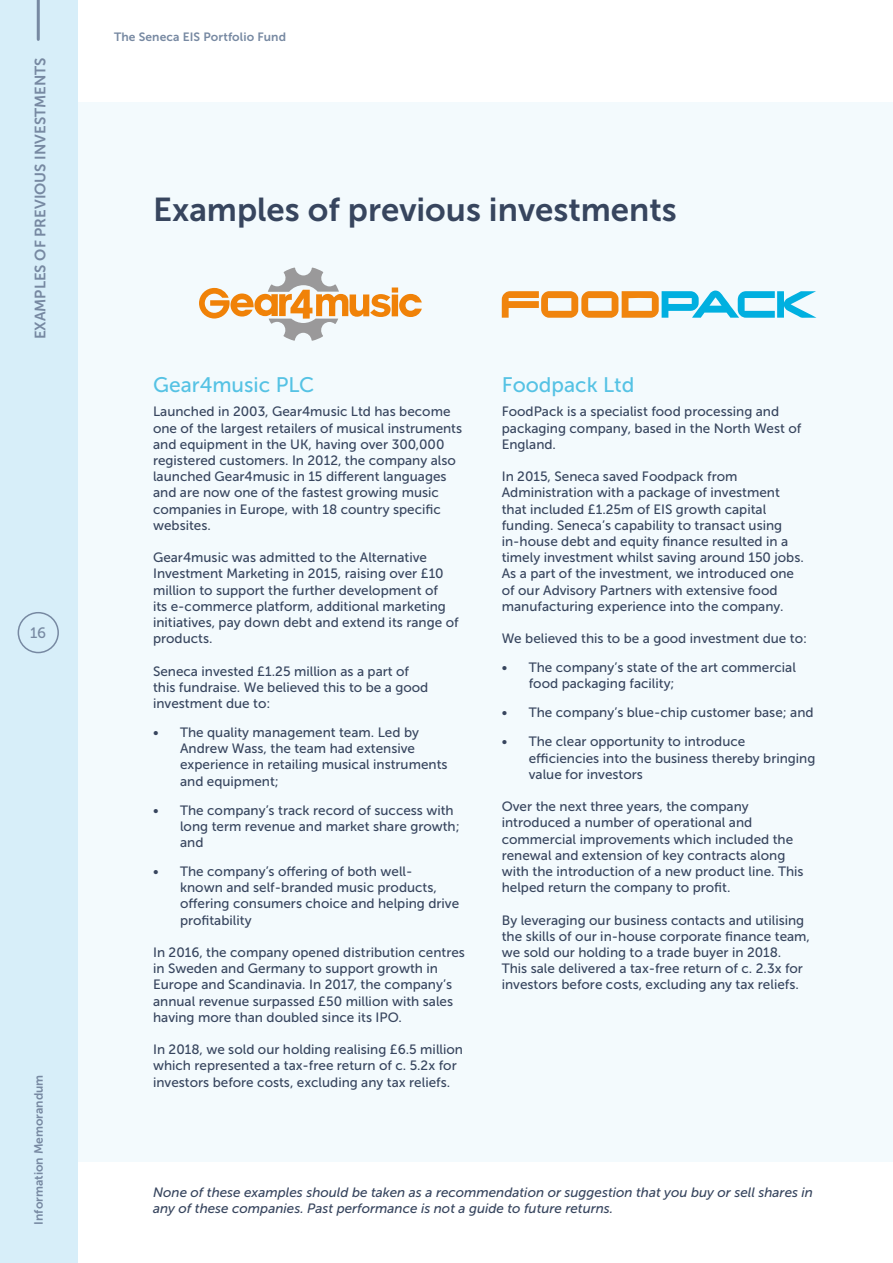
<style>
.page{position:relative;width:893px;height:1263px;background:#fff}
.page>*{position:absolute;margin:0;border:0;box-sizing:border-box;transform-origin:0 0}
.t1{font:33px "Museo Sans 700";color:#37455e}
.t2{font:21px "Museo Sans 500";color:#55c2e4}
.t3{font:15px "Museo Sans 700";color:#7789a2}
.t4{font:15px "Museo Sans 500";color:#7789a2}
.t5{font:13.5px/16.2px "Museo Sans 500";color:#37455e}
.t6{font:italic 13.5px/16.2px "Museo Sans 500";color:#37455e}
.t7{font:12px "Museo Sans 700";letter-spacing:.005em;color:#7789a2}
</style>
<div class="page">
<div style="left:78px;top:102px;width:815px;height:1059px;background:#f3fafd"></div>
<svg style="left:199px;top:268px;width:223px;height:73px"></svg>
<svg style="left:502px;top:290px;width:314px;height:28px"></svg>
<div style="left:0;top:0;width:78px;height:1263px;background:#d7eef9"></div>
<div style="left:18px;top:612px;width:41px;height:41px;border:2px solid #7789a2;border-radius:50%"></div>
<hr style="left:37px;top:0;width:3px;height:39px;background:#7789a2">
<p class="t3" style="left:32px;top:339px;width:283px;rotate:-90deg">EXAMPLES OF PREVIOUS INVESTMENTS</p>
<p class="t4" style="left:30px;top:625px;width:18px">16</p>
<p class="t7" style="left:32px;top:1225px;width:151px;rotate:-90deg">Information Memorandum</p>
<p class="t7" style="left:114px;top:30px;width:173px">The Seneca EIS Portfolio Fund</p>
<h1 class="t1" style="left:153px;top:191px;width:525px">Examples of previous investments</h1>
<h2 class="t2" style="left:153px;top:373px;width:163px">Gear4music PLC</h2>
<p class="t5" style="left:153px;top:404px;width:311px">Launched in 2003, Gear4music Ltd has become one of the largest retailers of musical instruments and equipment in the UK, having over 300,000 registered customers. In 2012, the company also launched Gear4music in 15 different languages and are now one of the fastest growing music companies in Europe, with 18 country specific websites.</p>
<p class="t5" style="left:153px;top:549px;width:307px">Gear4music was admitted to the Alternative Investment Marketing in 2015, raising over £10 million to support the further development of<br>its e-commerce platform, additional marketing initiatives, pay down debt and extend its range of products.</p>
<p class="t5" style="left:153px;top:663px;width:277px">Seneca invested £1.25 million as a part of this fundraise. We believed this to be a good investment due to:</p>
<p class="t5" style="left:180px;top:724px;width:269px;text-indent:-27px">• The quality management team. Led by Andrew Wass, the team had extensive experience in retailing musical instruments and equipment;</p>
<p class="t5" style="left:180px;top:802px;width:281px;text-indent:-27px">• The company’s track record of success with long term revenue and market share growth; and</p>
<p class="t5" style="left:180px;top:863px;width:281px;text-indent:-27px">• The company’s offering of both well-<br>known and self-branded music products, offering consumers choice and helping drive profitability</p>
<p class="t5" style="left:153px;top:944px;width:313px">In 2016, the company opened distribution centres in Sweden and Germany to support growth in Europe and Scandinavia. In 2017, the company’s annual revenue surpassed £50 million with sales having more than doubled since its IPO.</p>
<p class="t5" style="left:153px;top:1041px;width:311px">In 2018, we sold our holding realising £6.5 million which represented a tax-free return of c. 5.2x for investors before costs, excluding any tax reliefs.</p>
<h2 class="t2" style="left:502px;top:373px;width:134px">Foodpack Ltd</h2>
<p class="t5" style="left:502px;top:404px;width:301px">FoodPack is a specialist food processing and packaging company, based in the North West of<br>England.</p>
<p class="t5" style="left:502px;top:468px;width:304px">In 2015, Seneca saved Foodpack from Administration with a package of investment that included £1.25m of EIS growth capital funding. Seneca’s capability to transact using in-house debt and equity finance resulted in a timely investment whilst saving around 150 jobs.<br>As a part of the investment, we introduced one of our Advisory Partners with extensive food manufacturing experience into the company.</p>
<p class="t5" style="left:502px;top:630px;width:307px">We believed this to be a good investment due to:</p>
<p class="t5" style="left:529px;top:659px;width:269px;text-indent:-27px">• The company’s state of the art commercial food packaging facility;</p>
<p class="t5" style="left:502px;top:705px;width:313px">• The company’s blue-chip customer base; and</p>
<p class="t5" style="left:529px;top:733px;width:288px;text-indent:-27px">• The clear opportunity to introduce efficiencies into the business thereby bringing value for investors</p>
<p class="t5" style="left:502px;top:798px;width:303px">Over the next three years, the company introduced a number of operational and commercial improvements which included the renewal and extension of key contracts along with the introduction of a new product line. This helped return the company to profit.</p>
<p class="t5" style="left:502px;top:912px;width:310px">By leveraging our business contacts and utilising the skills of our in-house corporate finance team, we sold our holding to a trade buyer in 2018.<br>This sale delivered a tax-free return of c. 2.3x for investors before costs, excluding any tax reliefs.</p>
<p class="t6" style="left:153px;top:1184px;width:661px">None of these examples should be taken as a recommendation or suggestion that you buy or sell shares in any of these companies. Past performance is not a guide to future returns.</p>
</div>
